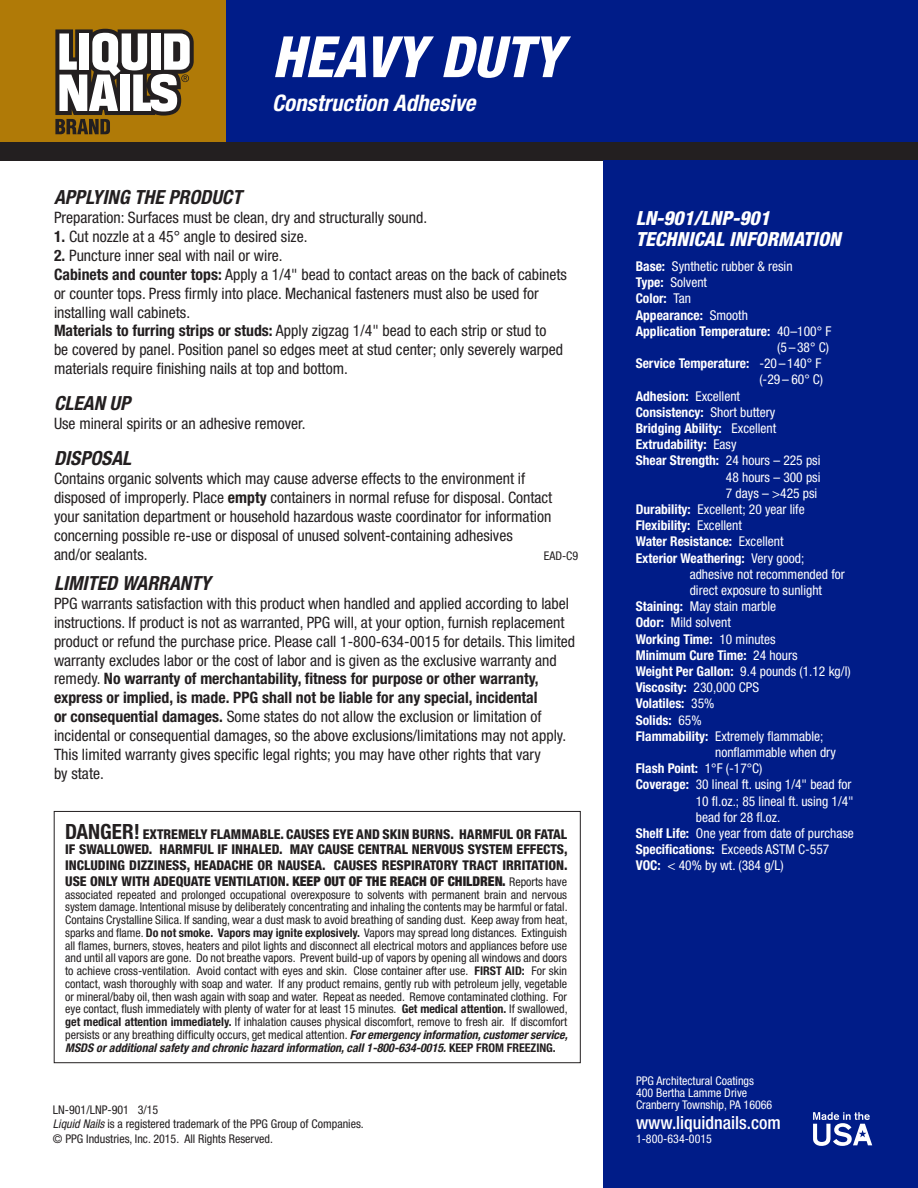
<style>
.page{position:relative;width:918px;height:1188px;background:#fff}
.page>*{position:absolute;margin:0;border:0;box-sizing:border-box;transform-origin:0 0}
.t1{font:italic 800 condensed 57px "Helvetica Neue";color:#fff}
.t2{font:italic 700 condensed 22.8px "Helvetica Neue";color:#fff}
.Paragraph_Header{font:italic 700 condensed 19.5px "Helvetica Neue";color:#231f20}
.Tech_Info_Copy{font:italic 800 condensed 19.5px "Helvetica Neue";color:#fff}
.Tech_Info_Head{font:italic 800 condensed 19.5px "Helvetica Neue";color:#fff}
.t3{font:500 condensed 18px "Helvetica Neue";color:#fff}
.t4{font:condensed 15.75px/18.9px "Helvetica Neue";color:#231f20}
.Tech_Info_Copy-2{font:condensed 13.5px/16.2px "Helvetica Neue";color:#fff}
.Tech_Info_Copy-3{font:700 condensed 13.5px/16.2px "Helvetica Neue";color:#fff;text-align:right}
.t5{font:800 condensed 13.5px/15.8px "Helvetica Neue";color:#231f20;text-align:justify}
.t6{font:condensed 12px/12.8px "Helvetica Neue";color:#231f20}
.t7{font:condensed 12px "Helvetica Neue";color:#fff}
.s1{font-weight:700}
.s2{font-weight:700;font-size:21px}
.s3{font-weight:900}
.s4{font-weight:400;font-size:12px}
.s5{font-weight:700;font-style:italic}
.s6{font-style:italic}
.s7{font-weight:400}
</style>
<div class="page">
<div style="left:0;top:118px;width:918px;height:42px;background:#231f20"></div>
<div style="left:0;top:0;width:918px;height:142px;background:#b07a07"></div>
<div style="left:603px;top:160px;width:315px;height:1028px;background:#001c88"></div>
<div style="left:226px;top:0;width:692px;height:142px;background:#001c88"></div>
<svg style="left:55px;top:29px;width:139px;height:105px"></svg>
<svg style="left:813px;top:1112px;width:59px;height:34px"></svg>
<div style="left:54px;top:811px;width:526px;height:252px;border:1px solid #231f20"></div>
<p class="t1" style="left:272px;top:22px;width:292px">HEAVY DUTY</p>
<p class="t2" style="left:272px;top:89px;width:205px">Construction Adhesive</p>
<p class="Paragraph_Header" style="left:54px;top:185px;width:189px">APPLYING THE PRODUCT</p>
<p class="t4" style="left:54px;top:208px;width:375px">Preparation: Surfaces must be clean, dry and structurally sound.</p>
<p class="t4" style="left:54px;top:227px;width:255px"><span class="s1">1.</span> Cut nozzle at a 45° angle to desired size.</p>
<p class="t4" style="left:54px;top:246px;width:230px"><span class="s1">2.</span> Puncture inner seal with nail or wire.</p>
<p class="t4" style="left:54px;top:265px;width:514px"><span class="s1">Cabinets and counter tops:</span> Apply a 1/4" bead to contact areas on the back of cabinets or counter tops. Press firmly into place. Mechanical fasteners must also be used for installing wall cabinets.</p>
<p class="t4" style="left:54px;top:321px;width:511px"><span class="s1">Materials to furring strips or studs:</span> Apply zigzag 1/4" bead to each strip or stud to be covered by panel. Position panel so edges meet at stud center; only severely warped materials require finishing nails at top and bottom.</p>
<p class="Paragraph_Header" style="left:54px;top:392px;width:78px">CLEAN UP</p>
<p class="t4" style="left:54px;top:414px;width:253px">Use mineral spirits or an adhesive remover.</p>
<p class="Paragraph_Header" style="left:54px;top:447px;width:79px">DISPOSAL</p>
<p class="t4" style="left:54px;top:469px;width:500px">Contains organic solvents which may cause adverse effects to the environment if disposed of improperly. Place <span class="s1">empty</span> containers in normal refuse for disposal. Contact your sanitation department or household hazardous waste coordinator for information concerning possible re-use or disposal of unused solvent-containing adhesives and/or sealants.</p>
<p class="t6" style="left:544px;top:549px;width:36px">EAD-C9</p>
<p class="Paragraph_Header" style="left:54px;top:571px;width:158px">LIMITED WARRANTY</p>
<p class="t4" style="left:54px;top:594px;width:523px">PPG warrants satisfaction with this product when handled and applied according to label instructions. If product is not as warranted, PPG will, at your option, furnish replacement product or refund the purchase price. Please call 1-800-634-0015 for details. This limited warranty excludes labor or the cost of labor and is given as the exclusive warranty and remedy. <span class="s1">No warranty of merchantability, fitness for purpose or other warranty, express or implied, is made. PPG shall not be liable for any special, incidental<br>or consequential damages.</span> Some states do not allow the exclusion or limitation of incidental or consequential damages, so the above exclusions/limitations may not apply.<br>This limited warranty gives specific legal rights; you may have other rights that vary<br>by state.</p>
<p class="t5" style="left:65px;top:826px;width:504px"><span class="s2">DANGER!</span> EXTREMELY FLAMMABLE. CAUSES EYE AND SKIN BURNS. HARMFUL OR FATAL IF SWALLOWED. HARMFUL IF INHALED. MAY CAUSE CENTRAL NERVOUS SYSTEM EFFECTS, INCLUDING DIZZINESS, HEADACHE OR NAUSEA. CAUSES RESPIRATORY TRACT IRRITATION.<br>USE ONLY WITH ADEQUATE VENTILATION. <span class="s3">KEEP OUT OF THE REACH OF CHILDREN.</span> <span class="s4">Reports have</span></p>
<p class="t6" style="left:65px;top:888px;width:504px;text-align:justify">associated repeated and prolonged occupational overexposure to solvents with permanent brain and nervous system damage. Intentional misuse by deliberately concentrating and inhaling the contents may be harmful or fatal.<br>Contains Crystalline Silica. If sanding, wear a dust mask to avoid breathing of sanding dust. Keep away from heat, sparks and flame. <span class="s1">Do not smoke. Vapors may ignite explosively.</span> Vapors may spread long distances. Extinguish all flames, burners, stoves, heaters and pilot lights and disconnect all electrical motors and appliances before use and until all vapors are gone. Do not breathe vapors. Prevent build-up of vapors by opening all windows and doors to achieve cross-ventilation. Avoid contact with eyes and skin. Close container after use. <span class="s1">FIRST AID:</span> For skin contact, wash thoroughly with soap and water. If any product remains, gently rub with petroleum jelly, vegetable or mineral/baby oil, then wash again with soap and water. Repeat as needed. Remove contaminated clothing. For eye contact, flush immediately with plenty of water for at least 15 minutes. <span class="s1">Get medical attention.</span> If swallowed, <span class="s1">get medical attention immediately.</span> If inhalation causes physical discomfort, remove to fresh air. If discomfort persists or any breathing difficulty occurs, get medical attention. <span class="s5">For emergency information, customer service, MSDS or additional safety and chronic hazard information, call 1-800-634-0015.</span> <span class="s1">KEEP FROM FREEZING.</span></p>
<p class="t6" style="left:53px;top:1102px;width:312px;line-height:14.4px">LN-901/LNP-901 3/15<br><span class="s6">Liquid Nails</span> is a registered trademark of the PPG Group of Companies. © PPG Industries, Inc. 2015. All Rights Reserved.</p>
<p class="Tech_Info_Head" style="left:636px;top:206px;width:136px">LN-901/LNP-901</p>
<p class="Tech_Info_Copy" style="left:636px;top:227px;width:207px">TECHNICAL INFORMATION</p>
<p class="Tech_Info_Copy-2" style="left:636px;top:258px;width:158px"><span class="s1">Base:</span> Synthetic rubber &amp; resin</p>
<p class="Tech_Info_Copy-2" style="left:636px;top:274px;width:73px"><span class="s1">Type:</span> Solvent</p>
<p class="Tech_Info_Copy-3" style="left:636px;top:290px;width:57px">Color: <span class="s7">Tan</span></p>
<p class="Tech_Info_Copy-3" style="left:636px;top:306px;width:114px">Appearance: <span class="s7">Smooth</span></p>
<p class="Tech_Info_Copy-3" style="left:636px;top:323px;width:197px">Application Temperature: <span class="s7">40–100° F (5 – 38° C)</span></p>
<p class="Tech_Info_Copy-3" style="left:636px;top:355px;width:189px">Service Temperature: <span class="s7">-20 – 140° F (-29 – 60° C)</span></p>
<p class="Tech_Info_Copy-3" style="left:636px;top:387px;width:106px">Adhesion: <span class="s7">Excellent</span></p>
<p class="Tech_Info_Copy-3" style="left:636px;top:404px;width:141px">Consistency: <span class="s7">Short buttery</span></p>
<p class="Tech_Info_Copy-3" style="left:636px;top:420px;width:142px">Bridging Ability: <span class="s7">Excellent</span></p>
<p class="Tech_Info_Copy-3" style="left:636px;top:436px;width:102px">Extrudability: <span class="s7">Easy</span></p>
<p class="Tech_Info_Copy-2" style="left:726px;top:452px;width:96px;text-align:justify;text-indent:-90px"><span class="s1">Shear Strength:</span> 24 hours – 225 psi 48 hours – 300 psi 7 days – &gt;425 psi</p>
<p class="Tech_Info_Copy-2" style="left:636px;top:501px;width:171px"><span class="s1">Durability:</span> Excellent; 20 year life</p>
<p class="Tech_Info_Copy-3" style="left:636px;top:517px;width:108px">Flexibility: <span class="s7">Excellent</span></p>
<p class="Tech_Info_Copy-3" style="left:636px;top:533px;width:149px">Water Resistance: <span class="s7">Excellent</span></p>
<p class="Tech_Info_Copy-2" style="left:690px;top:550px;width:157px;text-indent:-54px"><span class="s1">Exterior Weathering:</span> Very good; adhesive not recommended for direct exposure to sunlight</p>
<p class="Tech_Info_Copy-2" style="left:636px;top:598px;width:142px"><span class="s1">Staining:</span> May stain marble</p>
<p class="Tech_Info_Copy-2" style="left:636px;top:614px;width:97px"><span class="s1">Odor:</span> Mild solvent</p>
<p class="Tech_Info_Copy-3" style="left:636px;top:630px;width:141px">Working Time: <span class="s7">10 minutes</span></p>
<p class="Tech_Info_Copy-3" style="left:636px;top:647px;width:163px">Minimum Cure Time: <span class="s7">24 hours</span></p>
<p class="Tech_Info_Copy-2" style="left:636px;top:663px;width:216px"><span class="s1">Weight Per Gallon:</span> 9.4 pounds (1.12 kg/l)</p>
<p class="Tech_Info_Copy-3" style="left:636px;top:679px;width:125px">Viscosity: <span class="s7">230,000 CPS</span></p>
<p class="Tech_Info_Copy-3" style="left:636px;top:695px;width:80px">Volatiles: <span class="s7">35%</span></p>
<p class="Tech_Info_Copy-3" style="left:636px;top:711px;width:67px">Solids: <span class="s7">65%</span></p>
<p class="Tech_Info_Copy-2" style="left:715px;top:728px;width:122px;text-indent:-79px"><span class="s1">Flammability:</span> Extremely flammable; nonflammable when dry</p>
<p class="Tech_Info_Copy-3" style="left:636px;top:760px;width:128px">Flash Point: <span class="s7">1°F (-17°C)</span></p>
<p class="Tech_Info_Copy-2" style="left:696px;top:776px;width:160px;text-indent:-60px"><span class="s1">Coverage:</span> 30 lineal ft. using 1/4" bead for<br>10 fl.oz.; 85 lineal ft. using 1/4" bead for 28 fl.oz.</p>
<p class="Tech_Info_Copy-2" style="left:636px;top:825px;width:220px"><span class="s1">Shelf Life:</span> One year from date of purchase</p>
<p class="Tech_Info_Copy-2" style="left:636px;top:841px;width:195px"><span class="s1">Specifications:</span> Exceeds ASTM C-557</p>
<p class="Tech_Info_Copy-2" style="left:636px;top:857px;width:149px"><span class="s1">VOC:</span> &lt; 40% by wt. (384 g/L)</p>
<p class="t7" style="left:636px;top:1074px;width:120px">PPG Architectural Coatings</p>
<p class="t7" style="left:636px;top:1086px;width:113px">400 Bertha Lamme Drive</p>
<p class="t7" style="left:636px;top:1098px;width:138px">Cranberry Township, PA 16066</p>
<p class="t3" style="left:636px;top:1112px;width:146px">www.liquidnails.com</p>
<p class="t7" style="left:636px;top:1132px;width:78px">1-800-634-0015</p>
</div>
